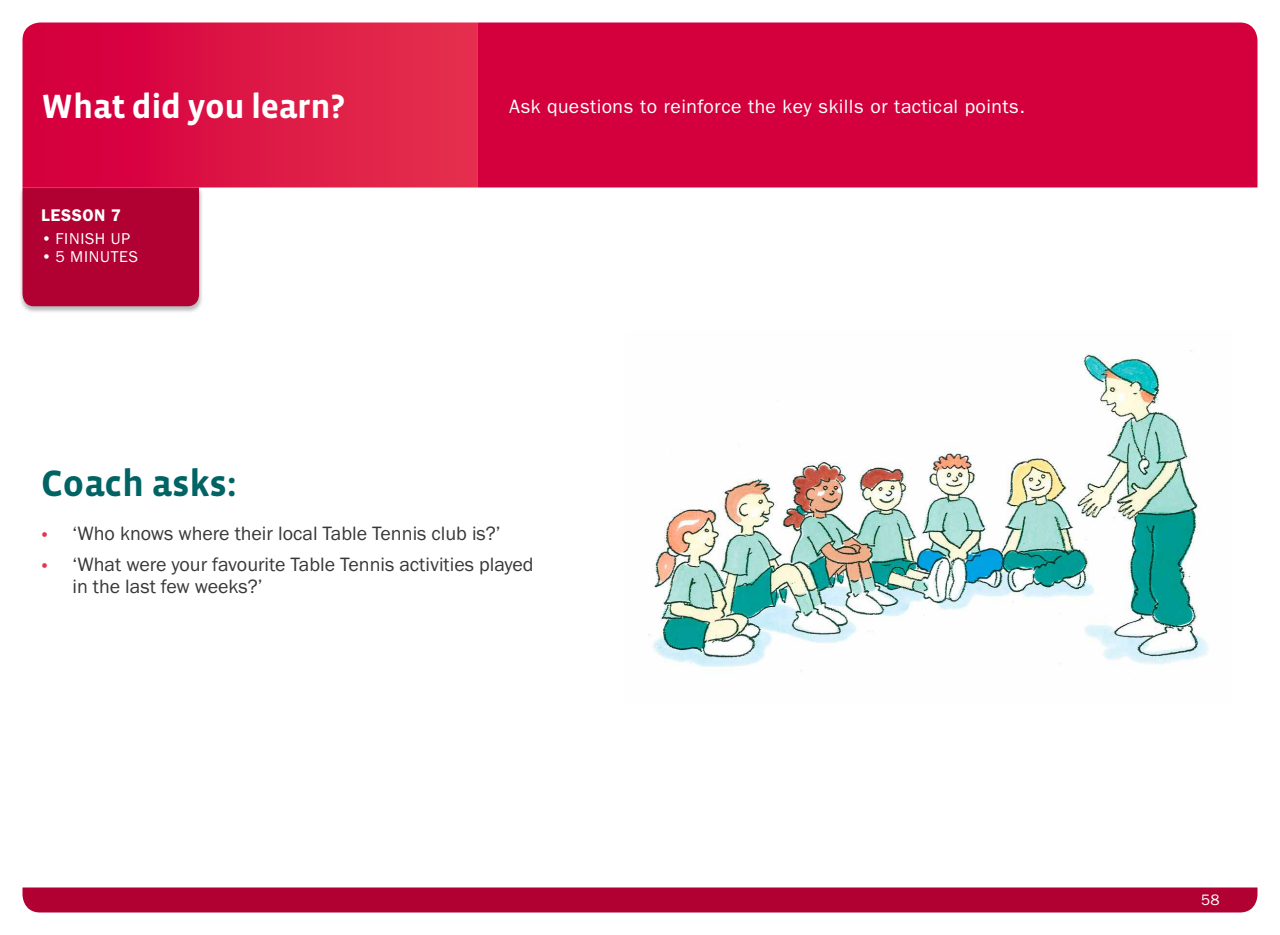
<style>
.page{position:relative;width:1280px;height:935px;background:#fff}
.page>*{position:absolute;margin:0;border:0;box-sizing:border-box;transform-origin:0 0}
.What_to_do_-_H3{font:700 37.5px "Vista Sans";color:#006464}
.Lesson_Title_-_H2{font:700 34.38px "Vista Sans";letter-spacing:-.01em;color:#fff}
.t1{font:20px/22.5px "Franklin Gothic Itc T";color:#39373a}
.Lesson_description{font:19.38px "Franklin Gothic";letter-spacing:.02em;color:#fff}
.Text_box_title_Bold{font:600 17.5px "Franklin Gothic Itc T";letter-spacing:.03em;color:#fff}
.t2{font:16.25px "Franklin Gothic Itc T";letter-spacing:.04em;color:#fff}
.t3{font:15.62px "Franklin Gothic Itc T";color:#fff}
.s1{font-family:"Vista Sans";font-weight:700;color:#e73450}
</style>
<div class="page">
<div style="left:22px;top:888px;width:1236px;height:24px;background:#b10032"></div>
<svg style="left:22px;top:22px;width:456px;height:166px;background:#dc1747"></svg>
<div style="left:478px;top:22px;width:779px;height:166px;background:#d3003d"></div>
<div style="left:19px;top:188px;width:184px;height:126px;background:#1b1c20;opacity:.3"></div>
<div style="left:22px;top:188px;width:177px;height:118px;background:#b10032"></div>
<img style="left:648px;top:350px;width:561px;height:321px">
<h2 class="Lesson_Title_-_H2" style="left:41px;top:89px;width:305px">What did you learn?</h2>
<p class="Lesson_description" style="left:509px;top:95px;width:518px">Ask questions to reinforce the key skills or tactical points.</p>
<h3 class="Text_box_title_Bold" style="left:41px;top:205px;width:81px">LESSON 7</h3>
<p class="t2" style="left:41px;top:229px;width:91px">• FINISH UP</p>
<p class="t2" style="left:41px;top:248px;width:98px">• 5 MINUTES</p>
<h3 class="What_to_do_-_H3" style="left:41px;top:464px;width:197px">Coach asks:</h3>
<p class="t1" style="left:41px;top:522px;width:461px"><span class="s1">•</span> ‘Who knows where their local Table Tennis club is?’</p>
<p class="t1" style="left:73px;top:553px;width:463px;text-indent:-31px"><span class="s1">•</span> ‘What were your favourite Table Tennis activities played in the last few weeks?’</p>
<p class="t3" style="left:1201px;top:891px;width:20px">58</p>
</div>
